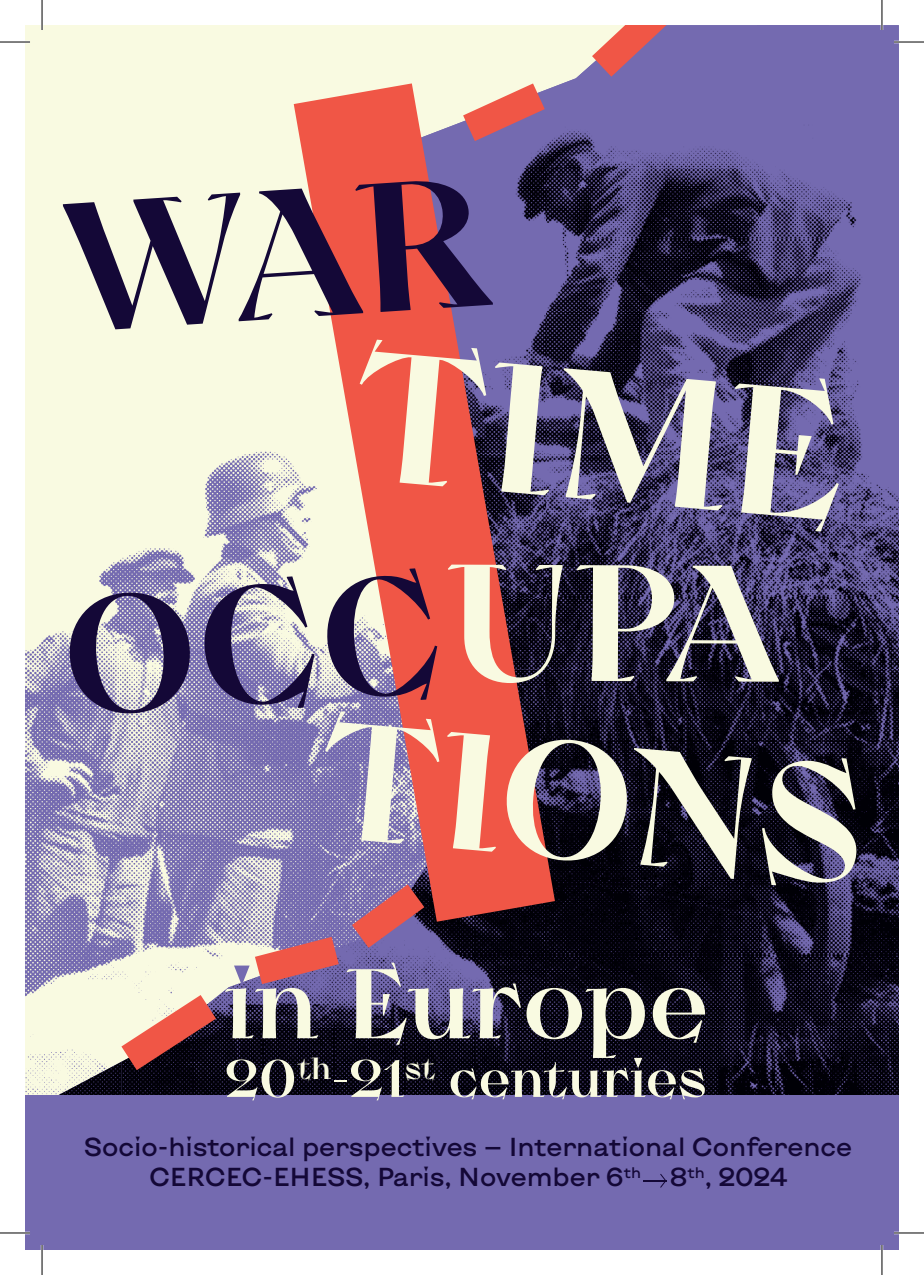
<style>
.page{position:relative;width:924px;height:1275px;background:#fff}
.page>*{position:absolute;margin:0;border:0;box-sizing:border-box;transform-origin:0 0}
.t1{font:183.2px "Kyiv Type Titling Bold 3";color:#f9fae1}
.t2{font:165.2px "Kyiv Type Titling Bold 3";color:#f9fae1}
.t3{font:98.6px "Kyiv Type Titling Bold 3";letter-spacing:-.025em;color:#f9fae1}
.t4{font:52.4px "Kyiv Type Titling Bold 3";letter-spacing:-.005em;color:#f9fae1}
.t5{font:500 26px/30px "Kyiv Type Sans";color:#140837;text-align:center}
</style>
<div class="page">
<img style="left:25px;top:154px;width:26px;height:941px">
<svg style="left:51px;top:25px;width:540px;height:1036px;background:#d6d4d4"></svg>
<img style="left:545px;top:43px;width:71px;height:54px">
<img style="left:554px;top:97px;width:344px;height:71px">
<img style="left:554px;top:168px;width:344px;height:72px">
<img style="left:554px;top:240px;width:344px;height:143px">
<img style="left:554px;top:383px;width:344px;height:72px">
<img style="left:554px;top:455px;width:344px;height:71px">
<img style="left:554px;top:526px;width:344px;height:72px">
<img style="left:554px;top:598px;width:344px;height:143px">
<img style="left:554px;top:741px;width:344px;height:71px">
<img style="left:554px;top:812px;width:344px;height:72px">
<img style="left:404px;top:884px;width:494px;height:72px">
<img style="left:333px;top:921px;width:71px;height:35px">
<img style="left:263px;top:956px;width:635px;height:71px">
<img style="left:192px;top:975px;width:71px;height:52px">
<img style="left:121px;top:1027px;width:777px;height:68px">
<img style="left:51px;top:1061px;width:70px;height:34px">
<div style="left:25px;top:1095px;width:873px;height:155px;background:#746ab0"></div>
<svg style="left:293px;top:83px;width:261px;height:838px;background:#b06670"></svg>
<svg style="left:643px;top:1174px;width:23px;height:13px"></svg>
<svg style="left:121px;top:995px;width:95px;height:75px;background:#aa7068"></svg>
<svg style="left:255px;top:937px;width:83px;height:47px;background:#c56975"></svg>
<svg style="left:352px;top:884px;width:72px;height:63px;background:#a8617b"></svg>
<svg style="left:463px;top:83px;width:81px;height:58px;background:#d0868c"></svg>
<svg style="left:591px;top:25px;width:77px;height:52px;background:#bb7689"></svg>
<svg style="left:234px;top:965px;width:15px;height:19px"></svg>
<hr style="left:0;top:1231px;width:30px;height:3px;background:#fff">
<hr style="left:893px;top:1231px;width:30px;height:3px;background:#fff">
<hr style="left:41px;top:1245px;width:2px;height:30px;background:#fff">
<hr style="left:880px;top:1245px;width:2px;height:30px;background:#fff">
<hr style="left:0;top:42px;width:30px;height:1px;background:#000">
<hr style="left:893px;top:42px;width:30px;height:1px;background:#000">
<hr style="left:0;top:1232px;width:30px;height:1px;background:#000">
<hr style="left:893px;top:1232px;width:30px;height:1px;background:#000">
<hr style="left:42px;top:0;width:1px;height:30px;background:#000">
<hr style="left:42px;top:1245px;width:1px;height:30px;background:#000">
<hr style="left:881px;top:0;width:1px;height:30px;background:#000">
<hr style="left:881px;top:1245px;width:1px;height:30px;background:#000">
<svg style="left:66px;top:567px;width:374px;height:150px;background:#c4abb8"></svg>
<svg style="left:63px;top:177px;width:429px;height:155px;background:#e6baaf"></svg>
<h1 class="t1" style="left:369px;top:291px;width:488px;rotate:5deg">TIME</h1>
<h2 class="t2" style="left:445px;top:511px;width:334px">UPA</h2>
<h2 class="t2" style="left:334px;top:667px;width:545px;rotate:5deg">TIONS</h2>
<h3 class="t3" style="left:223px;top:936px;width:487px">in Europe</h3>
<h3 class="t4" style="left:225px;top:1043px;width:483px">20<sup>th</sup>-21<sup>st</sup> centuries</h3>
<p class="t5" style="left:84px;top:1131px;width:769px">Socio-historical perspectives — International Conference<br>CERCEC-EHESS, Paris, November 6<sup>th</sup> 8<sup>th</sup>, 2024</p>
</div>
